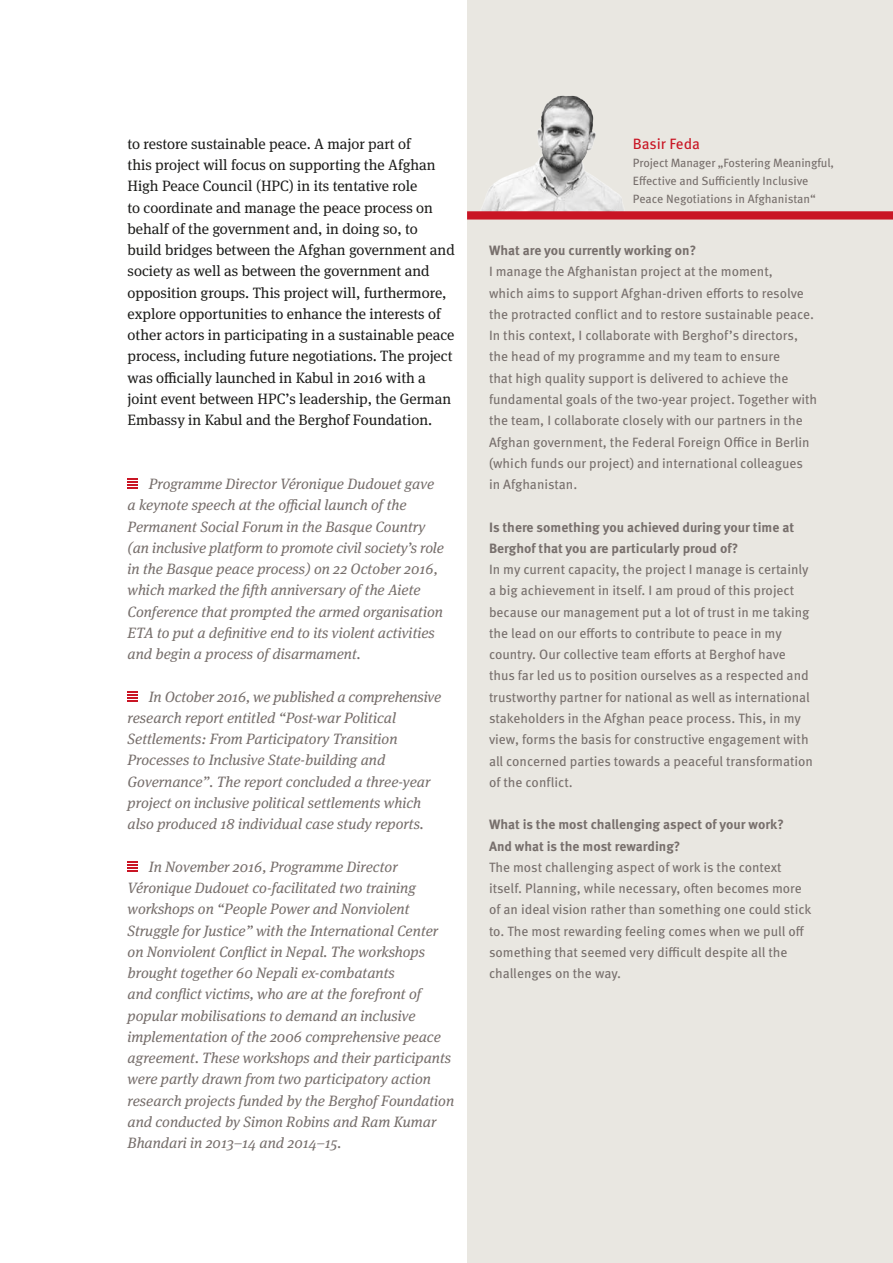
<style>
.page{position:relative;width:893px;height:1263px;background:#fff}
.page>*{position:absolute;margin:0;border:0;box-sizing:border-box;transform-origin:0 0}
.t1{font:italic 15px/21.3px "Meta Serif Pro";color:#776f6c}
.t2{font:15px/21.3px "Meta Serif Pro";color:#1d1d1b}
.t3{font:15px "Meta Pro";letter-spacing:-.01em;color:#c91524}
.t4{font:13.5px/21.3px "Meta Pro";color:#776f6c}
.t5{font:700 13.5px/21.3px "Meta Pro";color:#776f6c}
.t6{font:12px/18px "Meta Pro";letter-spacing:-.01em;color:#776f6c}
</style>
<div class="page">
<div style="left:467px;top:0;width:426px;height:1263px;background:#e9e7e1"></div>
<svg style="left:128px;top:478px;width:10px;height:11px"></svg>
<svg style="left:128px;top:691px;width:10px;height:11px"></svg>
<svg style="left:128px;top:861px;width:10px;height:11px"></svg>
<img style="left:482px;top:95px;width:141px;height:116px">
<div style="left:467px;top:211px;width:426px;height:9px;background:#c91524"></div>
<p class="t2" style="left:128px;top:132px;width:329px">to restore sustainable peace. A major part of<br>this project will focus on supporting the Afghan High Peace Council (HPC) in its tentative role<br>to coordinate and manage the peace process on behalf of the government and, in doing so, to build bridges between the Afghan government and society as well as between the government and opposition groups. This project will, furthermore, explore opportunities to enhance the interests of other actors in participating in a sustainable peace process, including future negotiations. The project was officially launched in Kabul in 2016 with a joint event between HPC’s leadership, the German Embassy in Kabul and the Berghof Foundation.</p>
<p class="t1" style="left:128px;top:472px;width:318px;text-indent:21px">Programme Director Véronique Dudouet gave a keynote speech at the official launch of the Permanent Social Forum in the Basque Country (an inclusive platform to promote civil society’s role in the Basque peace process) on 22 October 2016, which marked the fifth anniversary of the Aiete Conference that prompted the armed organisation ETA to put a definitive end to its violent activities and begin a process of disarmament.</p>
<p class="t1" style="left:128px;top:685px;width:315px;text-indent:21px">In October 2016, we published a comprehensive research report entitled “Post-war Political Settlements: From Participatory Transition Processes to Inclusive State-building and Governance”. The report concluded a three-year project on inclusive political settlements which also produced 18 individual case study reports.</p>
<p class="t1" style="left:128px;top:855px;width:328px;text-indent:21px">In November 2016, Programme Director Véronique Dudouet co-facilitated two training workshops on “People Power and Nonviolent Struggle for Justice” with the International Center on Nonviolent Conflict in Nepal. The workshops brought together 60 Nepali ex-combatants<br>and conflict victims, who are at the forefront of popular mobilisations to demand an inclusive implementation of the 2006 comprehensive peace agreement. These workshops and their participants were partly drawn from two participatory action research projects funded by the Berghof Foundation and conducted by Simon Robins and Ram Kumar Bhandari in 2013–14 and 2014–15.</p>
<p class="t3" style="left:633px;top:132px;width:69px">Basir Feda</p>
<p class="t6" style="left:633px;top:153px;width:203px">Project Manager „Fostering Meaningful,<br>Effective and Sufficiently Inclusive<br>Peace Negotiations in Afghanistan“</p>
<p class="t5" style="left:489px;top:239px;width:209px">What are you currently working on?</p>
<p class="t4" style="left:489px;top:260px;width:330px">I manage the Afghanistan project at the moment,<br>which aims to support Afghan-driven efforts to resolve the protracted conflict and to restore sustainable peace.<br>In this context, I collaborate with Berghof’s directors, the head of my programme and my team to ensure<br>that high quality support is delivered to achieve the fundamental goals of the two-year project. Together with the team, I collaborate closely with our partners in the Afghan government, the Federal Foreign Office in Berlin (which funds our project) and international colleagues in Afghanistan.</p>
<p class="t5" style="left:489px;top:515px;width:307px">Is there something you achieved during your time at<br>Berghof that you are particularly proud of?</p>
<p class="t4" style="left:489px;top:558px;width:326px">In my current capacity, the project I manage is certainly a big achievement in itself. I am proud of this project because our management put a lot of trust in me taking the lead on our efforts to contribute to peace in my country. Our collective team efforts at Berghof have thus far led us to position ourselves as a respected and trustworthy partner for national as well as international stakeholders in the Afghan peace process. This, in my view, forms the basis for constructive engagement with all concerned parties towards a peaceful transformation of the conflict.</p>
<p class="t5" style="left:489px;top:813px;width:296px">What is the most challenging aspect of your work?<br>And what is the most rewarding?</p>
<p class="t4" style="left:489px;top:855px;width:324px">The most challenging aspect of work is the context itself. Planning, while necessary, often becomes more of an ideal vision rather than something one could stick to. The most rewarding feeling comes when we pull off something that seemed very difficult despite all the challenges on the way.</p>
</div>
